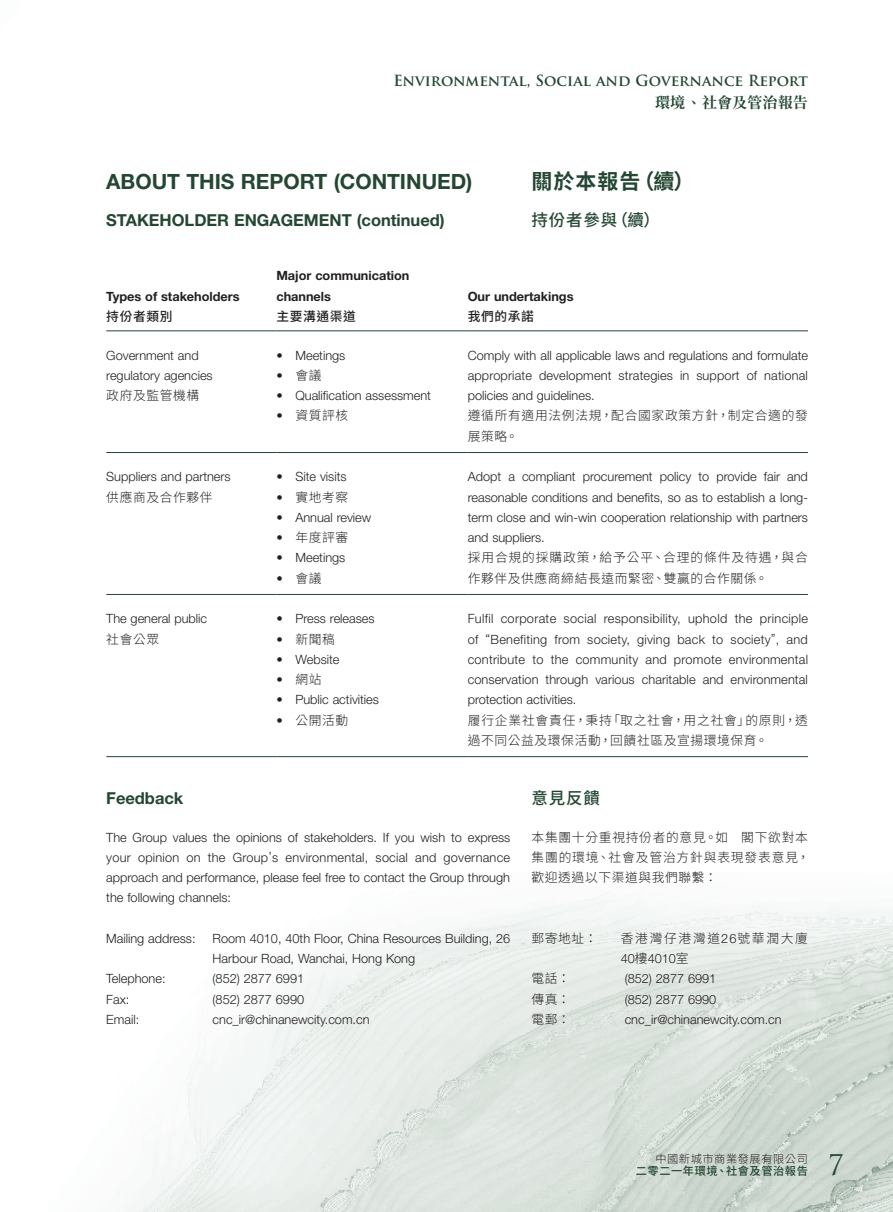
<style>
.page{position:relative;width:893px;height:1212px;background:#fff}
.page>*{position:absolute;margin:0;border:0;box-sizing:border-box;transform-origin:0 0}
.t1{font:27.75px "Trajan Pro";color:#244732}
.C_Heading_1{font:700 21px "Helvetica Neue LT Std";color:#244732}
.C_Heading_1-2{font:700 21px "Source Han Sans TC";letter-spacing:.05em;color:#244732}
.C_Heading_2{font:700 16.5px "Helvetica Neue LT Std";color:#244732}
.C_Heading_2-2{font:500 16.5px "Source Han Sans TC";letter-spacing:.05em;color:#244732}
.t2{font:700 15px "Trajan Pro";color:#244732}
.t3{font:700 15px "Source Han Serif TC";letter-spacing:.01em;color:#244732}
.C_Body_Text{font:300 12.75px/20.2px "Helvetica Neue LT Std";color:#231f20;text-align:justify}
.C_Body_Text-2{font:300 12.75px/20.2px "Source Han Sans TC";letter-spacing:.055em;color:#231f20}
.Body_Text{font:300 12.75px/20.2px "Helvetica Neue LT Std";letter-spacing:-.005em;color:#231f20;text-align:justify}
.C_Body_Text-3{font:700 12.75px "Helvetica Neue LT Std";color:#231f20}
.C_Body_Text-4{font:300 12.75px/20.2px "Source Han Sans TC";letter-spacing:.13em;color:#231f20}
.C_Body_Text-5{font:500 12.75px "Source Han Sans TC";letter-spacing:.05em;color:#231f20}
.t4{font:500 11.25px "Source Han Sans TC";letter-spacing:.045em;color:#244732}
.t5{font:300 11.25px "Source Han Sans TC";letter-spacing:.045em;color:#231f20}
.s1{font-family:"Helvetica Neue LT Std"}
</style>
<div class="page">
<img style="left:106px;top:331px;width:787px;height:881px">
<hr style="left:106px;top:330px;width:170px;height:1px;background:#244732">
<hr style="left:276px;top:330px;width:192px;height:1px;background:#244732">
<hr style="left:468px;top:330px;width:340px;height:1px;background:#244732">
<hr style="left:106px;top:452px;width:170px;height:1px;background:#244732">
<hr style="left:276px;top:452px;width:192px;height:1px;background:#244732">
<hr style="left:468px;top:452px;width:340px;height:1px;background:#244732">
<hr style="left:106px;top:594px;width:170px;height:1px;background:#244732">
<hr style="left:276px;top:594px;width:192px;height:1px;background:#244732">
<hr style="left:468px;top:594px;width:340px;height:1px;background:#244732">
<hr style="left:106px;top:756px;width:170px;height:1px;background:#244732">
<hr style="left:276px;top:756px;width:192px;height:1px;background:#244732">
<hr style="left:468px;top:756px;width:340px;height:1px;background:#244732">
<p class="t2" style="left:393px;top:71px;width:416px">Environmental, Social and Governance Report</p>
<p class="t3" style="left:655px;top:94px;width:154px">環境、社會及管治報告</p>
<p class="C_Heading_1" style="left:106px;top:168px;width:368px">ABOUT THIS REPORT (CONTINUED)</p>
<p class="C_Heading_2" style="left:106px;top:210px;width:340px">STAKEHOLDER ENGAGEMENT (continued)</p>
<p class="C_Heading_1-2" style="left:531px;top:169px;width:165px">關於本報告（續）</p>
<p class="C_Heading_2-2" style="left:531px;top:210px;width:130px">持份者參與（續）</p>
<p class="C_Body_Text-3" style="left:106px;top:288px;width:135px">Types of stakeholders</p>
<p class="C_Body_Text-3" style="left:276px;top:268px;width:135px">Major communication</p>
<p class="C_Body_Text-3" style="left:276px;top:288px;width:56px">channels</p>
<p class="C_Body_Text-3" style="left:468px;top:288px;width:107px">Our undertakings</p>
<p class="C_Body_Text-5" style="left:106px;top:309px;width:68px">持份者類別</p>
<p class="C_Body_Text-5" style="left:276px;top:309px;width:81px">主要溝通渠道</p>
<p class="C_Body_Text-5" style="left:468px;top:309px;width:68px">我們的承諾</p>
<p class="C_Body_Text" style="left:106px;top:345px;width:94px">Government and</p>
<p class="C_Body_Text" style="left:106px;top:365px;width:108px">regulatory agencies</p>
<p class="C_Body_Text-2" style="left:106px;top:386px;width:94px">政府及監管機構</p>
<p class="C_Body_Text" style="left:468px;top:345px;width:342px">Comply with all applicable laws and regulations and formulate appropriate development strategies in support of national policies and guidelines.</p>
<p class="C_Body_Text-2" style="left:468px;top:406px;width:342px">遵循所有適用法例法規，配合國家政策方針，制定合適的發展策略。</p>
<p class="C_Body_Text" style="left:276px;top:345px;width:70px">• Meetings</p>
<p class="C_Body_Text-2" style="left:276px;top:365px;width:47px"><span class="s1">•</span>　會議</p>
<p class="C_Body_Text" style="left:276px;top:385px;width:156px">• Qualification assessment</p>
<p class="C_Body_Text-2" style="left:276px;top:406px;width:73px"><span class="s1">•</span>　資質評核</p>
<p class="C_Body_Text" style="left:106px;top:466px;width:126px">Suppliers and partners</p>
<p class="C_Body_Text-2" style="left:106px;top:487px;width:108px">供應商及合作夥伴</p>
<p class="C_Body_Text" style="left:106px;top:608px;width:102px">The general public</p>
<p class="C_Body_Text-2" style="left:106px;top:629px;width:54px">社會公眾</p>
<p class="C_Body_Text" style="left:276px;top:466px;width:72px">• Site visits</p>
<p class="C_Body_Text-2" style="left:276px;top:487px;width:73px"><span class="s1">•</span>　實地考察</p>
<p class="C_Body_Text" style="left:276px;top:507px;width:96px">• Annual review</p>
<p class="C_Body_Text-2" style="left:276px;top:528px;width:73px"><span class="s1">•</span>　年度評審</p>
<p class="C_Body_Text" style="left:276px;top:547px;width:70px">• Meetings</p>
<p class="C_Body_Text-2" style="left:276px;top:568px;width:47px"><span class="s1">•</span>　會議</p>
<p class="C_Body_Text" style="left:276px;top:608px;width:100px">• Press releases</p>
<p class="C_Body_Text-2" style="left:276px;top:629px;width:60px"><span class="s1">•</span>　新聞稿</p>
<p class="C_Body_Text" style="left:276px;top:649px;width:65px">• Website</p>
<p class="C_Body_Text-2" style="left:276px;top:669px;width:47px"><span class="s1">•</span>　網站</p>
<p class="C_Body_Text" style="left:276px;top:689px;width:104px">• Public activities</p>
<p class="C_Body_Text-2" style="left:276px;top:710px;width:73px"><span class="s1">•</span>　公開活動</p>
<p class="C_Body_Text" style="left:468px;top:466px;width:342px">Adopt a compliant procurement policy to provide fair and reasonable conditions and benefits, so as to establish a long&shy;term close and win-win cooperation relationship with partners and suppliers.</p>
<p class="C_Body_Text-2" style="left:468px;top:548px;width:342px">採用合規的採購政策，給予公平、合理的條件及待遇，與合作夥伴及供應商締結長遠而緊密、雙贏的合作關係。</p>
<p class="C_Body_Text" style="left:468px;top:608px;width:342px">Fulfil corporate social responsibility, uphold the principle of “Benefiting from society, giving back to society”, and contribute to the community and promote environmental conservation through various charitable and environmental protection activities.</p>
<p class="C_Body_Text-2" style="left:468px;top:710px;width:342px">履行企業社會責任，秉持「取之社會，用之社會」的原則，透過不同公益及環保活動，回饋社區及宣揚環境保育。</p>
<p class="C_Heading_2" style="left:106px;top:788px;width:79px">Feedback</p>
<p class="Body_Text" style="left:106px;top:826px;width:406px">The Group values the opinions of stakeholders. If you wish to express your opinion on the Group’s environmental, social and governance approach and performance, please feel free to contact the Group through the following channels:</p>
<p class="C_Body_Text" style="left:106px;top:928px;width:91px">Mailing address:</p>
<p class="C_Body_Text" style="left:213px;top:928px;width:299px">Room 4010, 40th Floor, China Resources Building, 26<br>Harbour Road, Wanchai, Hong Kong</p>
<p class="C_Body_Text" style="left:106px;top:968px;width:61px">Telephone:</p>
<p class="C_Body_Text" style="left:213px;top:968px;width:93px">(852) 2877 6991</p>
<p class="C_Body_Text" style="left:106px;top:988px;width:25px">Fax:</p>
<p class="C_Body_Text" style="left:213px;top:988px;width:93px">(852) 2877 6990</p>
<p class="C_Body_Text" style="left:106px;top:1009px;width:34px">Email:</p>
<p class="C_Body_Text" style="left:213px;top:1009px;width:158px">cnc_ir@chinanewcity.com.cn</p>
<p class="C_Heading_2-2" style="left:531px;top:789px;width:70px">意見反饋</p>
<p class="C_Body_Text-2" style="left:531px;top:827px;width:279px">本集團十分重視持份者的意見。如　閣下欲對本集團的環境、社會及管治方針與表現發表意見，歡迎透過以下渠道與我們聯繫：</p>
<p class="C_Body_Text-2" style="left:531px;top:928px;width:67px">郵寄地址：</p>
<p class="C_Body_Text-4" style="left:621px;top:928px;width:189px">香港灣仔港灣道<span class="s1">26</span>號華潤大廈<br><span class="s1">40</span>樓<span class="s1">4010</span>室</p>
<p class="C_Body_Text-2" style="left:531px;top:969px;width:40px">電話：</p>
<p class="C_Body_Text" style="left:625px;top:968px;width:93px">(852) 2877 6991</p>
<p class="C_Body_Text-2" style="left:531px;top:989px;width:40px">傳真：</p>
<p class="C_Body_Text" style="left:625px;top:988px;width:93px">(852) 2877 6990</p>
<p class="C_Body_Text-2" style="left:531px;top:1009px;width:40px">電郵：</p>
<p class="C_Body_Text" style="left:625px;top:1009px;width:158px">cnc_ir@chinanewcity.com.cn</p>
<p class="t5" style="left:655px;top:1153px;width:154px">中國新城市商業發展有限公司</p>
<p class="t4" style="left:636px;top:1165px;width:174px">二零二一年環境、社會及管治報告</p>
<h1 class="t1" style="left:828px;top:1147px;width:17px">7</h1>
</div>
